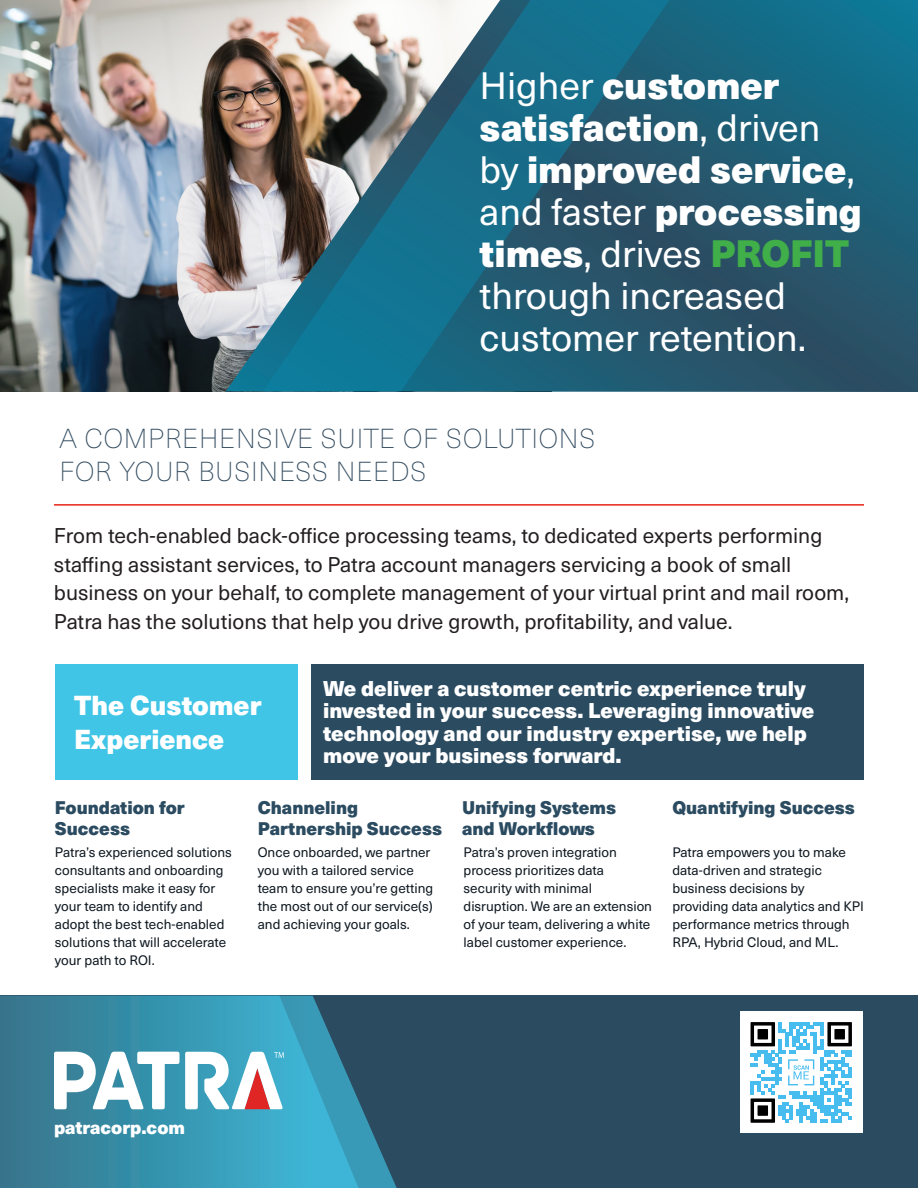
<style>
.page{position:relative;width:918px;height:1188px;background:#fff}
.page>*{position:absolute;margin:0;border:0;box-sizing:border-box;transform-origin:0 0}
.t1{font:37.5px/42px "Neue Haas Unica";color:#fff}
.t2{font:200 27px/32.4px "Neue Haas Unica";letter-spacing:.03em;color:#334d61}
.bullets_black{font:900 27px/34.5px "Neue Haas Unica";color:#fff}
.t3{font:21px/28.5px "Neue Haas Unica";color:#231f20}
.bullets_black-2{font:900 21px/22.5px "Neue Haas Unica";color:#fff}
.bullets_black-3{font:900 18px/21px "Neue Haas Unica";color:#2b4b61}
.t4{font:900 18px "Neue Haas Unica";color:#fff}
.bullets_black-4{font:13.5px/18px "Neue Haas Unica";color:#0d1720}
.s1{font-weight:900}
.s2{font-weight:900;color:#40ae49}
</style>
<div class="page">
<div style="left:0;top:996px;width:918px;height:192px;background:#2b4b61"></div>
<svg style="left:0;top:996px;width:397px;height:192px;background:#378ba5"></svg>
<svg style="left:54px;top:1052px;width:230px;height:57px;background:#aacad5"></svg>
<img style="left:0;top:0;width:226px;height:391px">
<svg style="left:226px;top:0;width:692px;height:392px;background:#316579"></svg>
<svg style="left:263px;top:0;width:425px;height:391px;background:#3f7284"></svg>
<hr style="left:54px;top:504px;width:810px;height:2px;background:#e72419">
<div style="left:311px;top:664px;width:552px;height:115px;background:#2b4b61"></div>
<div style="left:55px;top:664px;width:243px;height:115px;background:#40c5e6"></div>
<div style="left:740px;top:1012px;width:123px;height:121px;background:#fff"></div>
<svg style="left:751px;top:1022px;width:101px;height:101px"></svg>
<p class="t1" style="left:480px;top:63px;width:384px">Higher <span class="s1">customer satisfaction</span>, driven by <span class="s1">improved service</span>, and faster <span class="s1">processing times</span>, drives <span class="s2">PROFIT </span>through increased customer retention.</p>
<p class="t2" style="left:60px;top:421px;width:537px">A COMPREHENSIVE SUITE OF SOLUTIONS<br>FOR YOUR BUSINESS NEEDS</p>
<p class="t3" style="left:54px;top:521px;width:797px">From tech-enabled back-office processing teams, to dedicated experts performing staffing assistant services, to Patra account managers servicing a book of small business on your behalf, to complete management of your virtual print and mail room, Patra has the solutions that help you drive growth, profitability, and value.</p>
<p class="bullets_black" style="left:74px;top:686px;width:189px">The Customer<br>Experience</p>
<p class="bullets_black-2" style="left:323px;top:676px;width:493px">We deliver a customer centric experience truly invested in your success. Leveraging innovative technology and our industry expertise, we help move your business forward.</p>
<p class="bullets_black-3" style="left:55px;top:796px;width:131px">Foundation for<br>Success</p>
<p class="bullets_black-3" style="left:258px;top:796px;width:186px">Channeling<br>Partnership Success</p>
<p class="bullets_black-3" style="left:462px;top:796px;width:156px">Unifying Systems and Workflows</p>
<p class="bullets_black-3" style="left:672px;top:796px;width:184px">Quantifying Success</p>
<p class="bullets_black-4" style="left:55px;top:843px;width:179px">Patra’s experienced solutions consultants and onboarding specialists make it easy for your team to identify and adopt the best tech-enabled solutions that will accelerate your path to ROI.</p>
<p class="bullets_black-4" style="left:258px;top:843px;width:177px">Once onboarded, we partner you with a tailored service team to ensure you’re getting the most out of our service(s) and achieving your goals.</p>
<p class="bullets_black-4" style="left:464px;top:843px;width:190px">Patra’s proven integration process prioritizes data security with minimal disruption. We are an extension of your team, delivering a white label customer experience.</p>
<p class="bullets_black-4" style="left:672px;top:843px;width:193px">Patra empowers you to make data-driven and strategic business decisions by providing data analytics and KPI performance metrics through<br>RPA, Hybrid Cloud, and ML.</p>
<p class="t4" style="left:54px;top:1113px;width:133px">patracorp.com</p>
</div>
